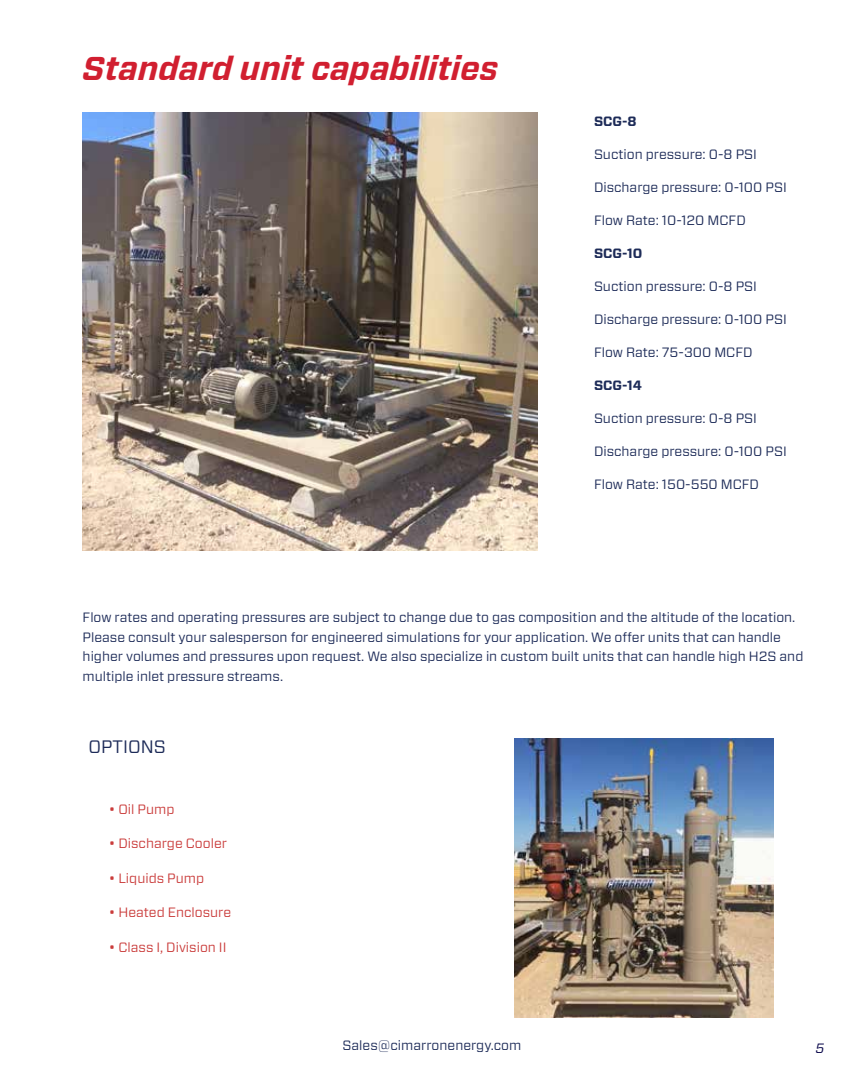
<style>
.page{position:relative;width:864px;height:1080px;background:#fff}
.page>*{position:absolute;margin:0;border:0;box-sizing:border-box;transform-origin:0 0}
.t1{font:italic 700 33px "Forza";color:#d11f30}
.t2{font:18px "Forza";color:#1d2b58}
.t3{font:13.5px/19.5px "Forza";color:#1d2b58}
.t4{font:13.5px "Forza";color:#ca3c3b}
.t5{font:700 13.5px "Forza";color:#1d2b58}
.t6{font:italic 13.5px "Forza";color:#070448}
</style>
<div class="page">
<img style="left:83px;top:112px;width:455px;height:439px">
<img style="left:514px;top:739px;width:259px;height:279px">
<h1 class="t1" style="left:83px;top:46px;width:417px">Standard unit capabilities</h1>
<p class="t5" style="left:594px;top:113px;width:44px">SCG-8</p>
<p class="t3" style="left:594px;top:145px;width:164px">Suction pressure: 0-8 PSI</p>
<p class="t3" style="left:594px;top:178px;width:194px">Discharge pressure: 0-100 PSI</p>
<p class="t3" style="left:594px;top:211px;width:153px">Flow Rate: 10-120 MCFD</p>
<p class="t5" style="left:594px;top:245px;width:50px">SCG-10</p>
<p class="t3" style="left:594px;top:277px;width:164px">Suction pressure: 0-8 PSI</p>
<p class="t3" style="left:594px;top:310px;width:194px">Discharge pressure: 0-100 PSI</p>
<p class="t3" style="left:594px;top:343px;width:160px">Flow Rate: 75-300 MCFD</p>
<p class="t5" style="left:594px;top:377px;width:50px">SCG-14</p>
<p class="t3" style="left:594px;top:409px;width:164px">Suction pressure: 0-8 PSI</p>
<p class="t3" style="left:594px;top:442px;width:194px">Discharge pressure: 0-100 PSI</p>
<p class="t3" style="left:594px;top:475px;width:167px">Flow Rate: 150-550 MCFD</p>
<p class="t3" style="left:83px;top:607px;width:722px">Flow rates and operating pressures are subject to change due to gas composition and the altitude of the location.<br>Please consult your salesperson for engineered simulations for your application. We offer units that can handle higher volumes and pressures upon request. We also specialize in custom built units that can handle high H2S and multiple inlet pressure streams.</p>
<h2 class="t2" style="left:89px;top:735px;width:79px">OPTIONS</h2>
<p class="t4" style="left:109px;top:800px;width:67px">• Oil Pump</p>
<p class="t4" style="left:109px;top:834px;width:120px">• Discharge Cooler</p>
<p class="t4" style="left:109px;top:869px;width:97px">• Liquids Pump</p>
<p class="t4" style="left:109px;top:903px;width:124px">• Heated Enclosure</p>
<p class="t4" style="left:109px;top:938px;width:119px">• Class I, Division II</p>
<p class="t3" style="left:343px;top:1035px;width:180px">Sales@cimarronenergy.com</p>
<p class="t6" style="left:815px;top:1040px;width:14px">5</p>
</div>
